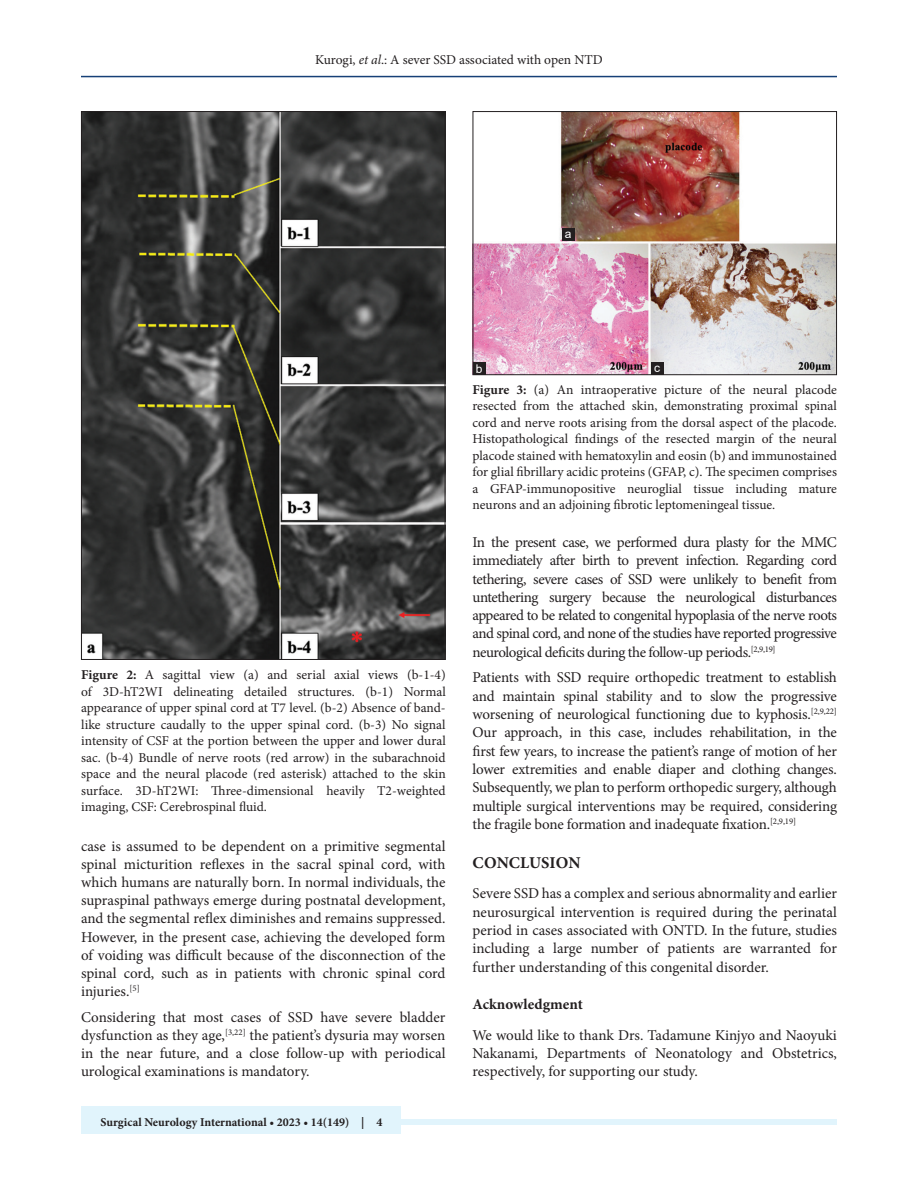
<style>
.page{position:relative;width:918px;height:1188px;background:#fff}
.page>*{position:absolute;margin:0;border:0;box-sizing:border-box;transform-origin:0 0}
.t1{font:700 16.5px "Minion Pro";color:#231f20}
.TX{font:15px/18.3px "Minion Pro";letter-spacing:-.005em;color:#231f20;text-align:justify}
.t2{font:700 15px "Minion Pro";color:#231f20}
.FGC{font:13.5px/16.5px "Minion Pro";color:#231f20;text-align:justify}
.t3{font:700 12px "Minion Pro";color:#231f20}
.LABEL{font:12px "Arial";color:#fff}
.s1{font-style:italic}
.s2{font-weight:700}
</style>
<div class="page">
<hr style="left:81px;top:76px;width:756px;height:1px;background:#164077">
<div style="left:81px;top:1119px;width:756px;height:6px;background:#e1f4fc"></div>
<div style="left:81px;top:1106px;width:319px;height:28px;background:#e1f4fc"></div>
<img style="left:83px;top:113px;width:360px;height:545px">
<img style="left:475px;top:113px;width:360px;height:260px">
<div style="left:473px;top:111px;width:364px;height:264px;border:1px solid #231f20"></div>
<div style="left:651px;top:362px;width:13px;height:13px;background:#231f20"></div>
<div style="left:473px;top:362px;width:13px;height:13px;background:#231f20"></div>
<div style="left:562px;top:228px;width:13px;height:13px;background:#231f20"></div>
<p class="FGC" style="left:315px;top:51px;width:289px">Kurogi, <span class="s1">et al</span>.: A sever SSD associated with open NTD</p>
<p class="LABEL" style="left:565px;top:226px;width:8px">a</p>
<p class="LABEL" style="left:476px;top:360px;width:8px">b</p>
<p class="LABEL" style="left:654px;top:359px;width:7px">c</p>
<p class="FGC" style="left:81px;top:667px;width:366px"><span class="s2">Figure 2:</span> A sagittal view (a) and serial axial views (b-1-4) of 3D-hT2WI delineating detailed structures. (b-1) Normal appearance of upper spinal cord at T7 level. (b-2) Absence of band&shy;like structure caudally to the upper spinal cord. (b-3) No signal intensity of CSF at the portion between the upper and lower dural sac. (b-4) Bundle of nerve roots (red arrow) in the subarachnoid space and the neural placode (red asterisk) attached to the skin surface. 3D-hT2WI: Three-dimensional heavily T2-weighted imaging, CSF: Cerebrospinal fluid.</p>
<p class="TX" style="left:81px;top:837px;width:366px">case is assumed to be dependent on a primitive segmental spinal micturition reflexes in the sacral spinal cord, with which humans are naturally born. In normal individuals, the supraspinal pathways emerge during postnatal development, and the segmental reflex diminishes and remains suppressed.<br>However, in the present case, achieving the developed form of voiding was difficult because of the disconnection of the spinal cord, such as in patients with chronic spinal cord injuries.<sup>[5]</sup></p>
<p class="TX" style="left:81px;top:1008px;width:366px">Considering that most cases of SSD have severe bladder dysfunction as they age,<sup>[3,22]</sup> the patient’s dysuria may worsen in the near future, and a close follow-up with periodical urological examinations is mandatory.</p>
<p class="t3" style="left:100px;top:1113px;width:284px">Surgical Neurology International • 2023 • 14(149) | 4</p>
<p class="FGC" style="left:472px;top:381px;width:366px"><span class="s2">Figure 3:</span> (a) An intraoperative picture of the neural placode resected from the attached skin, demonstrating proximal spinal cord and nerve roots arising from the dorsal aspect of the placode.<br>Histopathological findings of the resected margin of the neural placode stained with hematoxylin and eosin (b) and immunostained for glial fibrillary acidic proteins (GFAP, c). The specimen comprises a GFAP-immunopositive neuroglial tissue including mature neurons and an adjoining fibrotic leptomeningeal tissue.</p>
<p class="TX" style="left:472px;top:533px;width:366px">In the present case, we performed dura plasty for the MMC immediately after birth to prevent infection. Regarding cord tethering, severe cases of SSD were unlikely to benefit from untethering surgery because the neurological disturbances appeared to be related to congenital hypoplasia of the nerve roots and spinal cord, and none of the studies have reported progressive neurological deficits during the follow-up periods.<sup>[2,9,19]</sup></p>
<p class="TX" style="left:472px;top:669px;width:366px">Patients with SSD require orthopedic treatment to establish and maintain spinal stability and to slow the progressive worsening of neurological functioning due to kyphosis.<sup>[2,9,22] </sup>Our approach, in this case, includes rehabilitation, in the first few years, to increase the patient’s range of motion of her lower extremities and enable diaper and clothing changes.<br>Subsequently, we plan to perform orthopedic surgery, although multiple surgical interventions may be required, considering the fragile bone formation and inadequate fixation.<sup>[2,9,19]</sup></p>
<h1 class="t1" style="left:473px;top:851px;width:109px">CONCLUSION</h1>
<p class="TX" style="left:472px;top:885px;width:366px">Severe SSD has a complex and serious abnormality and earlier neurosurgical intervention is required during the perinatal period in cases associated with ONTD. In the future, studies including a large number of patients are warranted for further understanding of this congenital disorder.</p>
<h2 class="t2" style="left:472px;top:994px;width:112px">Acknowledgment</h2>
<p class="TX" style="left:472px;top:1026px;width:366px">We would like to thank Drs. Tadamune Kinjyo and Naoyuki Nakanami, Departments of Neonatology and Obstetrics, respectively, for supporting our study.</p>
</div>
